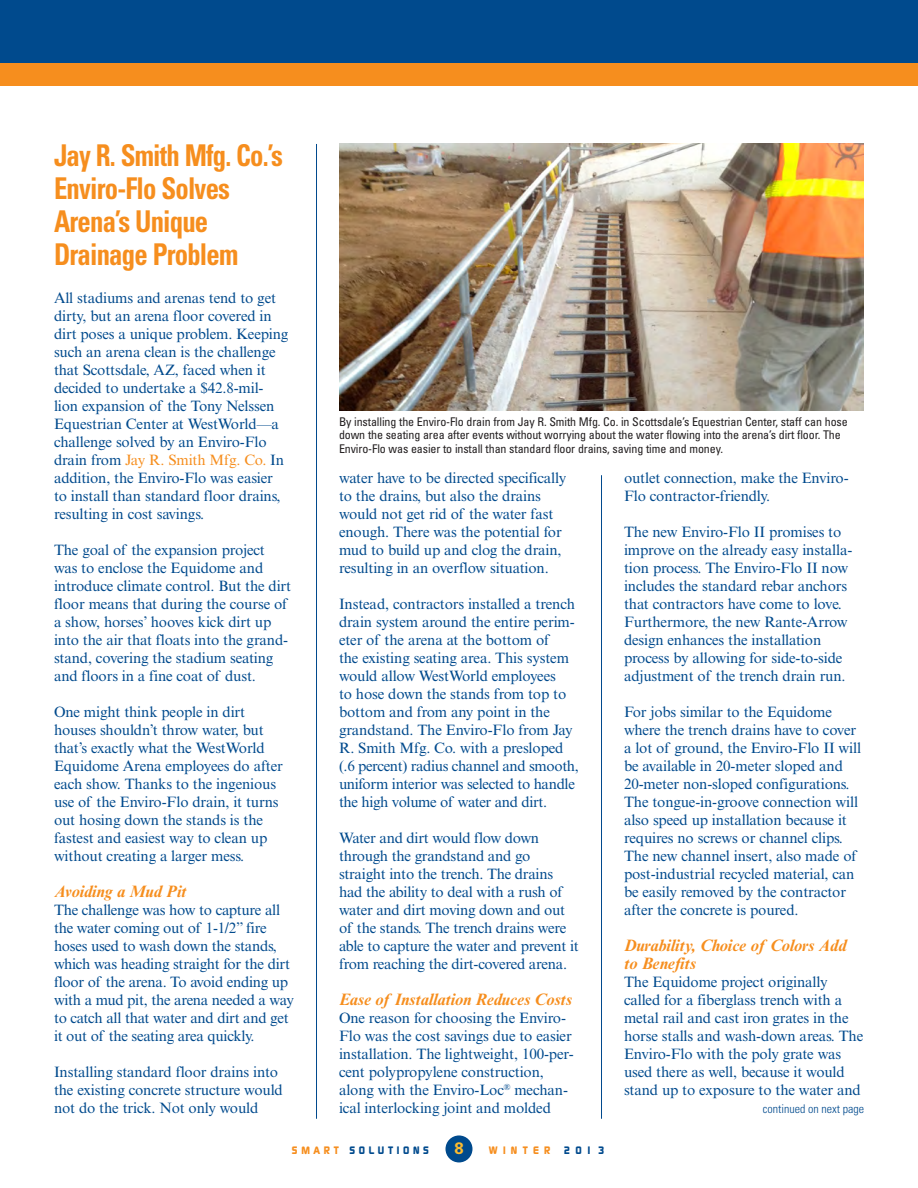
<style>
.page{position:relative;width:918px;height:1188px;background:#fff}
.page>*{position:absolute;margin:0;border:0;box-sizing:border-box;transform-origin:0 0}
.Head{font:700 condensed 30px/33px "Univers LT Std";letter-spacing:-.03em;color:#f68e1e;scale:.89 1}
.Sub-Subhead{font:italic 700 16.5px/18px "Times New Roman MT Std";letter-spacing:-.01em;color:#f68e1e}
.t1{font:700 16.5px "Univers LT Std";color:#fdbb2e}
.Body_Text{font:15px/18px "Times New Roman MT Std";letter-spacing:-.01em;color:#004a8d}
.captions{font:condensed 12px/13.5px "Univers LT Std";letter-spacing:-.01em;color:#231f20}
.Jump{font:300 condensed 12px "Univers LT Std";color:#004a8d}
.t2{font:700 10.5px "Dicot";letter-spacing:.35em;color:#004a8d}
.t3{font:700 10.5px "Dicot";letter-spacing:.5em;color:#f68e1e}
.s1{color:#f68e1e}
</style>
<div class="page">
<div style="left:0;top:0;width:918px;height:63px;background:#004a8d"></div>
<div style="left:0;top:63px;width:918px;height:22px;background:#f68e1e"></div>
<div style="left:446px;top:1135px;width:26px;height:27px;background:#004a8d;border-radius:50%"></div>
<hr style="left:316px;top:144px;width:1px;height:975px;background:#004a8d">
<hr style="left:601px;top:475px;width:1px;height:644px;background:#004a8d">
<img style="left:339px;top:144px;width:525px;height:267px">
<p class="Head" style="left:54px;top:138px;width:259px">Jay R. Smith Mfg. Co.’s<br>Enviro-Flo Solves<br>Arena’s Unique<br>Drainage Problem</p>
<p class="Body_Text" style="left:54px;top:289px;width:236px">All stadiums and arenas tend to get dirty, but an arena floor covered in dirt poses a unique problem. Keeping such an arena clean is the challenge that Scottsdale, AZ, faced when it decided to undertake a $42.8-mil&shy;lion expansion of the Tony Nelssen Equestrian Center at WestWorld—a challenge solved by an Enviro-Flo drain from <span class="s1">Jay R. Smith Mfg. Co.</span> In addition, the Enviro-Flo was easier to install than standard floor drains, resulting in cost savings.</p>
<p class="Body_Text" style="left:54px;top:541px;width:239px">The goal of the expansion project was to enclose the Equidome and introduce climate control. But the dirt floor means that during the course of a show, horses’ hooves kick dirt up into the air that floats into the grand&shy;stand, covering the stadium seating and floors in a fine coat of dust.</p>
<p class="Body_Text" style="left:54px;top:703px;width:231px">One might think people in dirt houses shouldn’t throw water, but that’s exactly what the WestWorld Equidome Arena employees do after each show. Thanks to the ingenious use of the Enviro-Flo drain, it turns out hosing down the stands is the fastest and easiest way to clean up without creating a larger mess.</p>
<p class="Sub-Subhead" style="left:54px;top:882px;width:134px">Avoiding a Mud Pit</p>
<p class="Body_Text" style="left:54px;top:901px;width:241px">The challenge was how to capture all the water coming out of 1-1/2” fire hoses used to wash down the stands, which was heading straight for the dirt floor of the arena. To avoid ending up with a mud pit, the arena needed a way to catch all that water and dirt and get it out of the seating area quickly.</p>
<p class="Body_Text" style="left:54px;top:1063px;width:230px">Installing standard floor drains into the existing concrete structure would not do the trick. Not only would</p>
<p class="captions" style="left:339px;top:414px;width:510px">By installing the Enviro-Flo drain from Jay R. Smith Mfg. Co. in Scottsdale’s Equestrian Center, staff can hose down the seating area after events without worrying about the water flowing into the arena’s dirt floor. The<br>Enviro-Flo was easier to install than standard floor drains, saving time and money.</p>
<p class="Body_Text" style="left:339px;top:469px;width:229px">water have to be directed specifically to the drains, but also the drains would not get rid of the water fast enough. There was the potential for mud to build up and clog the drain, resulting in an overflow situation.</p>
<p class="Body_Text" style="left:339px;top:595px;width:241px">Instead, contractors installed a trench drain system around the entire perim&shy;eter of the arena at the bottom of<br>the existing seating area. This system would allow WestWorld employees<br>to hose down the stands from top to bottom and from any point in the grandstand. The Enviro-Flo from Jay R. Smith Mfg. Co. with a presloped (.6 percent) radius channel and smooth, uniform interior was selected to handle the high volume of water and dirt.</p>
<p class="Body_Text" style="left:339px;top:829px;width:241px">Water and dirt would flow down through the grandstand and go straight into the trench. The drains had the ability to deal with a rush of water and dirt moving down and out of the stands. The trench drains were able to capture the water and prevent it from reaching the dirt-covered arena.</p>
<p class="Sub-Subhead" style="left:339px;top:990px;width:235px">Ease of Installation Reduces Costs</p>
<p class="Body_Text" style="left:339px;top:1009px;width:236px">One reason for choosing the Enviro-Flo was the cost savings due to easier installation. The lightweight, 100-per&shy;cent polypropylene construction, along with the Enviro-Loc<sup>®</sup> mechan&shy;ical interlocking joint and molded</p>
<p class="Body_Text" style="left:624px;top:469px;width:226px">outlet connection, make the Enviro-<br>Flo contractor-friendly.</p>
<p class="Body_Text" style="left:624px;top:523px;width:230px">The new Enviro-Flo II promises to improve on the already easy installa&shy;tion process. The Enviro-Flo II now includes the standard rebar anchors that contractors have come to love.<br>Furthermore, the new Rante-Arrow design enhances the installation process by allowing for side-to-side adjustment of the trench drain run.</p>
<p class="Body_Text" style="left:624px;top:703px;width:239px">For jobs similar to the Equidome where the trench drains have to cover a lot of ground, the Enviro-Flo II will be available in 20-meter sloped and 20-meter non-sloped configurations.<br>The tongue-in-groove connection will also speed up installation because it requires no screws or channel clips.<br>The new channel insert, also made of post-industrial recycled material, can be easily removed by the contractor after the concrete is poured.</p>
<p class="Sub-Subhead" style="left:624px;top:936px;width:224px">Durability, Choice of Colors Add to Benefits</p>
<p class="Body_Text" style="left:624px;top:973px;width:241px">The Equidome project originally called for a fiberglass trench with a metal rail and cast iron grates in the horse stalls and wash-down areas. The Enviro-Flo with the poly grate was used there as well, because it would stand up to exposure to the water and</p>
<p class="Jump" style="left:763px;top:1102px;width:103px">continued on next page</p>
<p class="t2" style="left:292px;top:1144px;width:139px"><span class="s1">SMART</span> SOLUTIONS</p>
<p class="t1" style="left:454px;top:1138px;width:11px">8</p>
<p class="t3" style="left:489px;top:1144px;width:63px">WINTER</p>
<p class="t2" style="left:564px;top:1144px;width:42px">2013</p>
</div>
